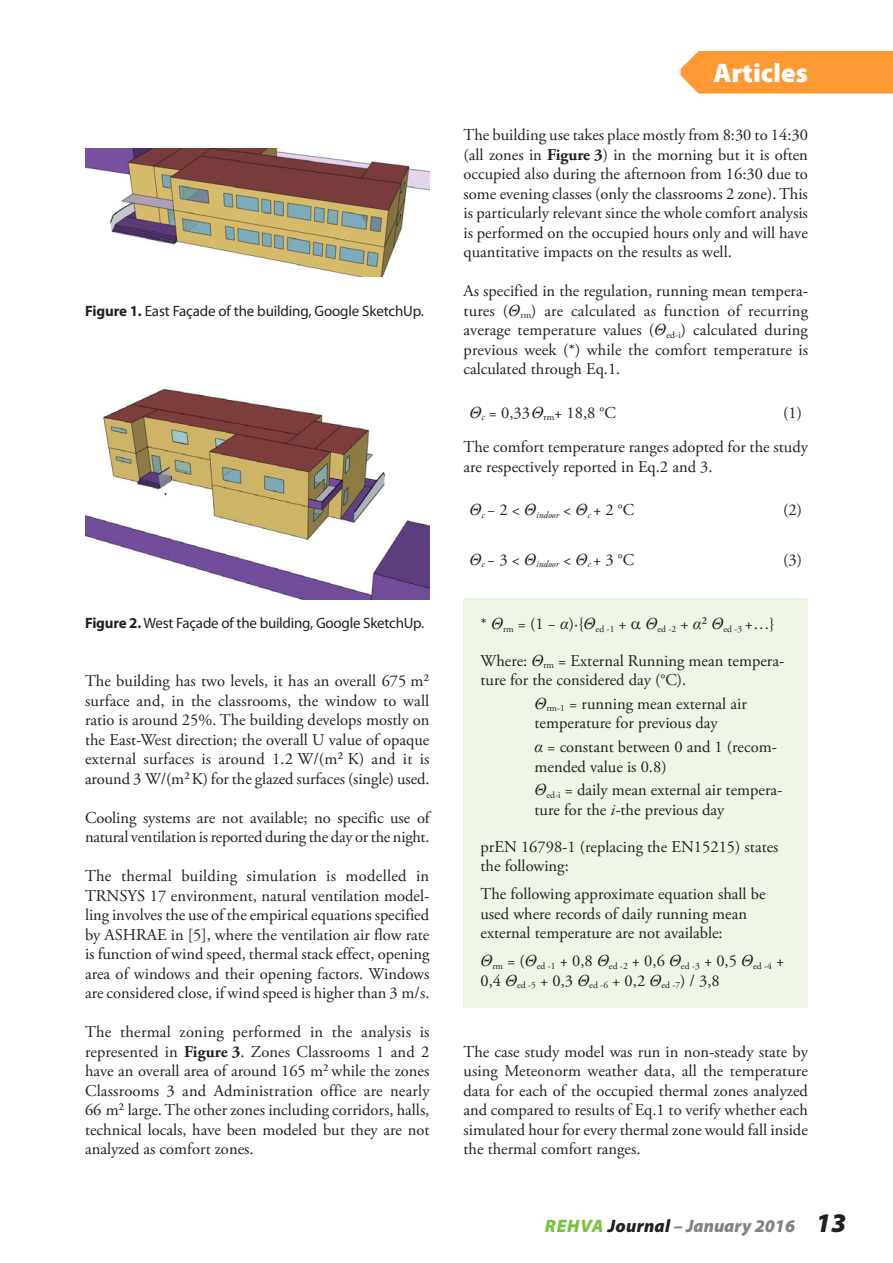
<style>
.page{position:relative;width:893px;height:1263px;background:#fff}
.page>*{position:absolute;margin:0;border:0;box-sizing:border-box;transform-origin:0 0}
.t1{font:900 27px "Myriad Pro";color:#fff}
.zPage_Number{font:italic 900 18px "Myriad Pro";letter-spacing:.015em;color:#808285}
.t2{font:16.5px/19.5px "Adobe Garamond Pro";color:#231f20}
.Caption_0{font:15px "Myriad Pro";letter-spacing:-.015em;color:#231f20}
.t3{font:italic 9.6px "Adobe Garamond Pro";color:#231f20}
.t4{font:9.6px "Adobe Garamond Pro";color:#231f20}
.s1{font-weight:700}
.s2{font-family:"Times New Roman";font-style:italic}
.s3{font-style:italic}
.s4{color:#79c142}
.s5{color:#231f20}
.s6{font-size:27px;color:#231f20}
</style>
<div class="page">
<div style="left:463px;top:598px;width:345px;height:409px;background:#eff6e8"></div>
<img style="left:85px;top:149px;width:344px;height:128px">
<img style="left:85px;top:389px;width:344px;height:210px">
<div style="left:681px;top:51px;width:212px;height:43px;background:#f93"></div>
<p class="Caption_0" style="left:85px;top:302px;width:340px"><span class="s1">Figure 1.</span> East Façade of the building, Google SketchUp.</p>
<h1 class="t1" style="left:713px;top:54px;width:96px">Articles</h1>
<p class="t2" style="left:463px;top:126px;width:346px;text-align:justify">The building use takes place mostly from 8:30 to 14:30 (all zones in <span class="s1">Figure 3</span>) in the morning but it is often occupied also during the afternoon from 16:30 due to some evening classes (only the classrooms 2 zone). This is particularly relevant since the whole comfort analysis is performed on the occupied hours only and will have quantitative impacts on the results as well.</p>
<p class="t2" style="left:463px;top:282px;width:346px;text-align:justify">As specified in the regulation, running mean tempera&shy;tures (<span class="s2">Θ</span><sub>rm</sub>) are calculated as function of recurring average temperature values (<span class="s2">Θ</span><sub>ed-i</sub>) calculated during previous week (*) while the comfort temperature is calculated through Eq.1.</p>
<p class="t2" style="left:469px;top:403px;width:148px"><span class="s2">Θ</span><sub>c</sub> = 0,33<span class="s2">Θ</span><sub>rm</sub>+ 18,8 °C</p>
<p class="t2" style="left:783px;top:403px;width:20px">(1)</p>
<p class="t2" style="left:463px;top:438px;width:346px">The comfort temperature ranges adopted for the study are respectively reported in Eq.2 and 3.</p>
<p class="t3" style="left:469px;top:509px;width:166px"><sup>Θ</sup>c <sup>−</sup> <sup>2</sup> <sup>&lt;</sup> <sup>Θ</sup>indoor <sup>&lt;</sup> <sup>Θ</sup>c <sup>+</sup> <sup>2</sup> <sup>°C</sup></p>
<p class="t2" style="left:783px;top:501px;width:20px">(2)</p>
<p class="t3" style="left:469px;top:558px;width:166px"><sup>Θ</sup>c <sup>−</sup> <sup>3</sup> <sup>&lt;</sup> <sup>Θ</sup>indoor <sup>&lt;</sup> <sup>Θ</sup>c <sup>+</sup> <sup>3</sup> <sup>°C</sup></p>
<p class="t2" style="left:783px;top:550px;width:20px">(3)</p>
<p class="Caption_0" style="left:85px;top:613px;width:341px"><span class="s1">Figure 2.</span> West Façade of the building, Google SketchUp.</p>
<p class="t2" style="left:480px;top:615px;width:296px">* <span class="s2">Θ</span><sub>rm</sub> = (1 − <span class="s2">α</span>)·{<span class="s2">Θ</span><sub>ed</sub> <sub>-1</sub> + <span class="s2">Θ</span><sub>ed</sub> <sub>-2</sub> + <span class="s2">α</span>² <span class="s2">Θ</span><sub>ed</sub> <sub>-3</sub> +…}</p>
<p class="t2" style="left:480px;top:651px;width:305px">Where: <span class="s2">Θ</span><sub>rm</sub> = External Running mean tempera&shy;ture for the considered day (°C).</p>
<p class="t2" style="left:534px;top:694px;width:214px"><span class="s2">Θ</span><sub>rm-1</sub> = running mean external air temperature for previous day</p>
<p class="t2" style="left:534px;top:738px;width:244px"><span class="s2">α</span> = constant between 0 and 1 (recom&shy;mended value is 0.8)</p>
<p class="t2" style="left:534px;top:781px;width:249px"><span class="s2">Θ</span><sub>ed-i</sub> = daily mean external air tempera&shy;ture for the <span class="s3">i-</span>the previous day</p>
<p class="t2" style="left:480px;top:837px;width:300px">prEN 16798-1 (replacing the EN15215) states the following:</p>
<p class="t2" style="left:480px;top:885px;width:287px">The following approximate equation shall be used where records of daily running mean external temperature are not available:</p>
<p class="t4" style="left:480px;top:960px;width:305px"><sup>Θ</sup>rm <sup>=</sup> <sup>(</sup><sup>Θ</sup>ed -1 <sup>+</sup> <sup>0,8</sup> <sup>Θ</sup>ed -2 <sup>+</sup> <sup>0,6</sup> <sup>Θ</sup>ed -3 <sup>+</sup> <sup>0,5</sup> <sup>Θ</sup>ed -4 <sup>+</sup></p>
<p class="t2" style="left:480px;top:971px;width:241px">0,4 <span class="s2">Θ</span><sub>ed</sub> <sub>-5</sub> + 0,3 <span class="s2">Θ</span><sub>ed</sub> <sub>-6</sub> + 0,2 <span class="s2">Θ</span><sub>ed</sub> <sub>-7</sub>) / 3,8</p>
<p class="t2" style="left:85px;top:672px;width:346px;text-align:justify">The building has two levels, it has an overall 675 m² surface and, in the classrooms, the window to wall ratio is around 25%. The building develops mostly on the East-West direction; the overall U value of opaque external surfaces is around 1.2 W/(m² K) and it is around 3 W/(m²K) for the glazed surfaces (single) used.</p>
<p class="t2" style="left:85px;top:808px;width:346px">Cooling systems are not available; no specific use of natural ventilation is reported during the day or the night.</p>
<p class="t2" style="left:85px;top:867px;width:346px;text-align:justify">The thermal building simulation is modelled in TRNSYS 17 environment, natural ventilation model&shy;ling involves the use of the empirical equations specified by ASHRAE in [5], where the ventilation air flow rate is function of wind speed, thermal stack effect, opening area of windows and their opening factors. Windows are considered close, if wind speed is higher than 3 m/s.</p>
<p class="t2" style="left:85px;top:1023px;width:346px;text-align:justify">The thermal zoning performed in the analysis is represented in <span class="s1">Figure 3</span>. Zones Classrooms 1 and 2 have an overall area of around 165 m² while the zones Classrooms 3 and Administration office are nearly 66 m² large. The other zones including corridors, halls, technical locals, have been modeled but they are not analyzed as comfort zones.</p>
<p class="t2" style="left:463px;top:1042px;width:346px;text-align:justify">The case study model was run in non-steady state by using Meteonorm weather data, all the temperature data for each of the occupied thermal zones analyzed and compared to results of Eq.1 to verify whether each simulated hour for every thermal zone would fall inside the thermal comfort ranges.</p>
<p class="zPage_Number" style="left:545px;top:1214px;width:303px"><span class="s4">REHVA</span> <span class="s5">Journal</span> – January 2016 <span class="s6">13</span></p>
</div>
